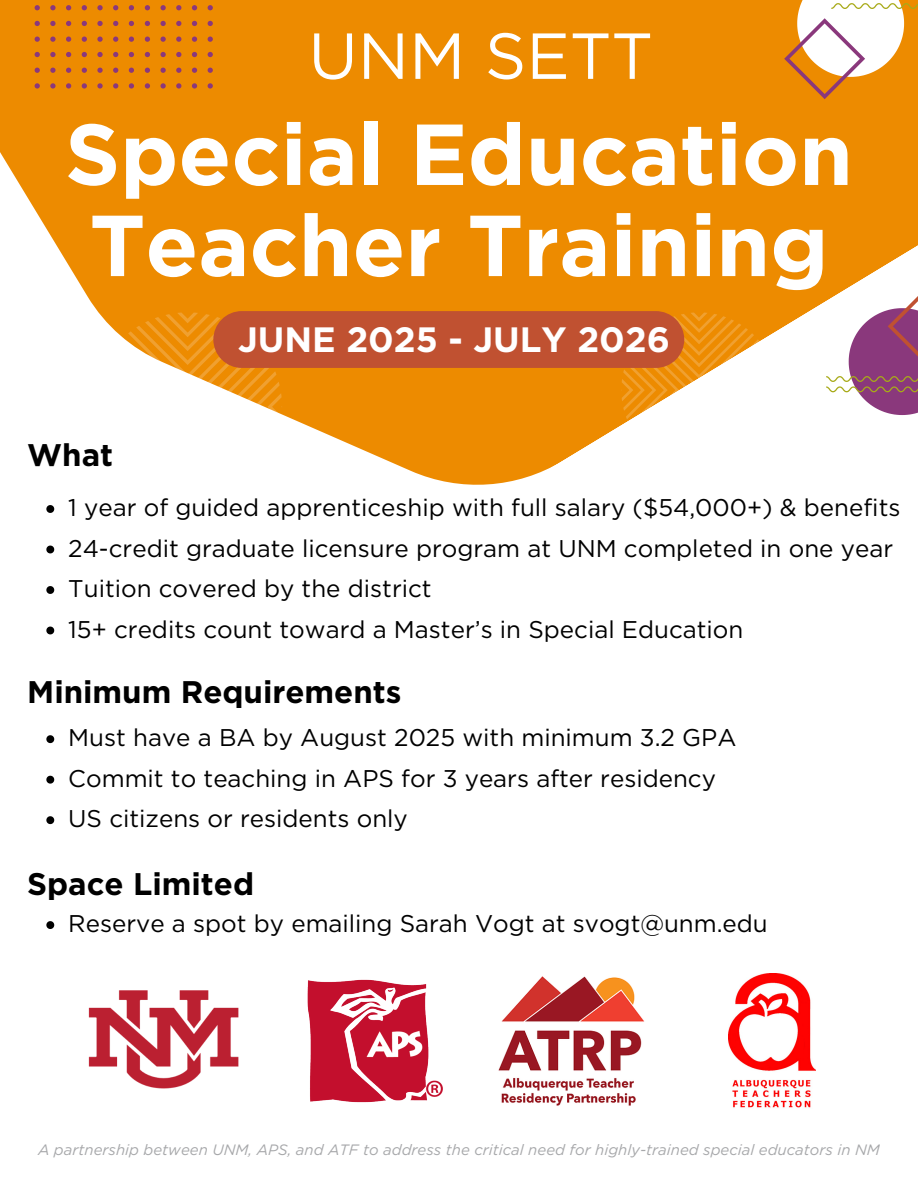
<style>
.page{position:relative;width:918px;height:1188px;background:#fff}
.page>*{position:absolute;margin:0;border:0;box-sizing:border-box;transform-origin:0 0}
.t1{font:700 86.25px/91.2px "Gotham";color:#fff}
.t2{font:64.95px "Gotham";color:#fff}
.t3{font:700 35.25px "Gotham";color:#fff}
.t4{font:700 31.2px "Gotham";color:#000}
.t5{font:24.15px "Gotham";color:#000}
.t6{font:italic 15px "Gotham";color:#a7a8aa}
</style>
<div class="page">
<div style="left:0;top:0;width:918px;height:331px;background:#ed8b00"></div>
<svg style="left:826px;top:286px;width:92px;height:129px"></svg>
<svg style="left:784px;top:0;width:134px;height:99px"></svg>
<svg style="left:35px;top:0;width:178px;height:89px"></svg>
<svg style="left:93px;top:311px;width:684px;height:174px"></svg>
<svg style="left:46px;top:505px;width:8px;height:8px"></svg>
<svg style="left:46px;top:546px;width:8px;height:7px"></svg>
<svg style="left:46px;top:586px;width:8px;height:8px"></svg>
<svg style="left:46px;top:627px;width:8px;height:7px"></svg>
<img style="left:728px;top:973px;width:87px;height:135px">
<img style="left:498px;top:976px;width:147px;height:130px">
<img style="left:307px;top:979px;width:136px;height:124px">
<svg style="left:46px;top:735px;width:8px;height:8px"></svg>
<svg style="left:46px;top:776px;width:8px;height:8px"></svg>
<svg style="left:46px;top:816px;width:8px;height:8px"></svg>
<svg style="left:46px;top:921px;width:8px;height:8px"></svg>
<img style="left:88px;top:990px;width:151px;height:99px">
<p class="t2" style="left:308px;top:17px;width:346px">UNM SETT</p>
<p class="t1" style="left:65px;top:108px;width:790px">Special Education<br>Teacher Training</p>
<h2 class="t3" style="left:238px;top:318px;width:434px">JUNE 2025 - JULY 2026</h2>
<h1 class="t4" style="left:27px;top:436px;width:87px">What</h1>
<p class="t5" style="left:68px;top:493px;width:834px">1 year of guided apprenticeship with full salary ($54,000+) &amp; benefits</p>
<p class="t5" style="left:68px;top:534px;width:826px">24-credit graduate licensure program at UNM completed in one year</p>
<p class="t5" style="left:68px;top:574px;width:365px">Tuition covered by the district</p>
<h3 class="t5" style="left:68px;top:615px;width:677px">15+ credits count toward a Master’s in Special Education</h3>
<p class="t4" style="left:27px;top:673px;width:376px">Minimum Requirements</p>
<h4 class="t5" style="left:68px;top:723px;width:670px">Must have a BA by August 2025 with minimum 3.2 GPA</h4>
<p class="t5" style="left:68px;top:764px;width:649px">Commit to teaching in APS for 3 years after residency</p>
<p class="t5" style="left:68px;top:804px;width:341px">US citizens or residents only</p>
<p class="t4" style="left:27px;top:865px;width:228px">Space Limited</p>
<h4 class="t5" style="left:68px;top:909px;width:701px">Reserve a spot by emailing Sarah Vogt at svogt@unm.edu</h4>
<p class="t6" style="left:38px;top:1141px;width:843px">A partnership between UNM, APS, and ATF to address the critical need for highly-trained special educators in NM</p>
</div>
